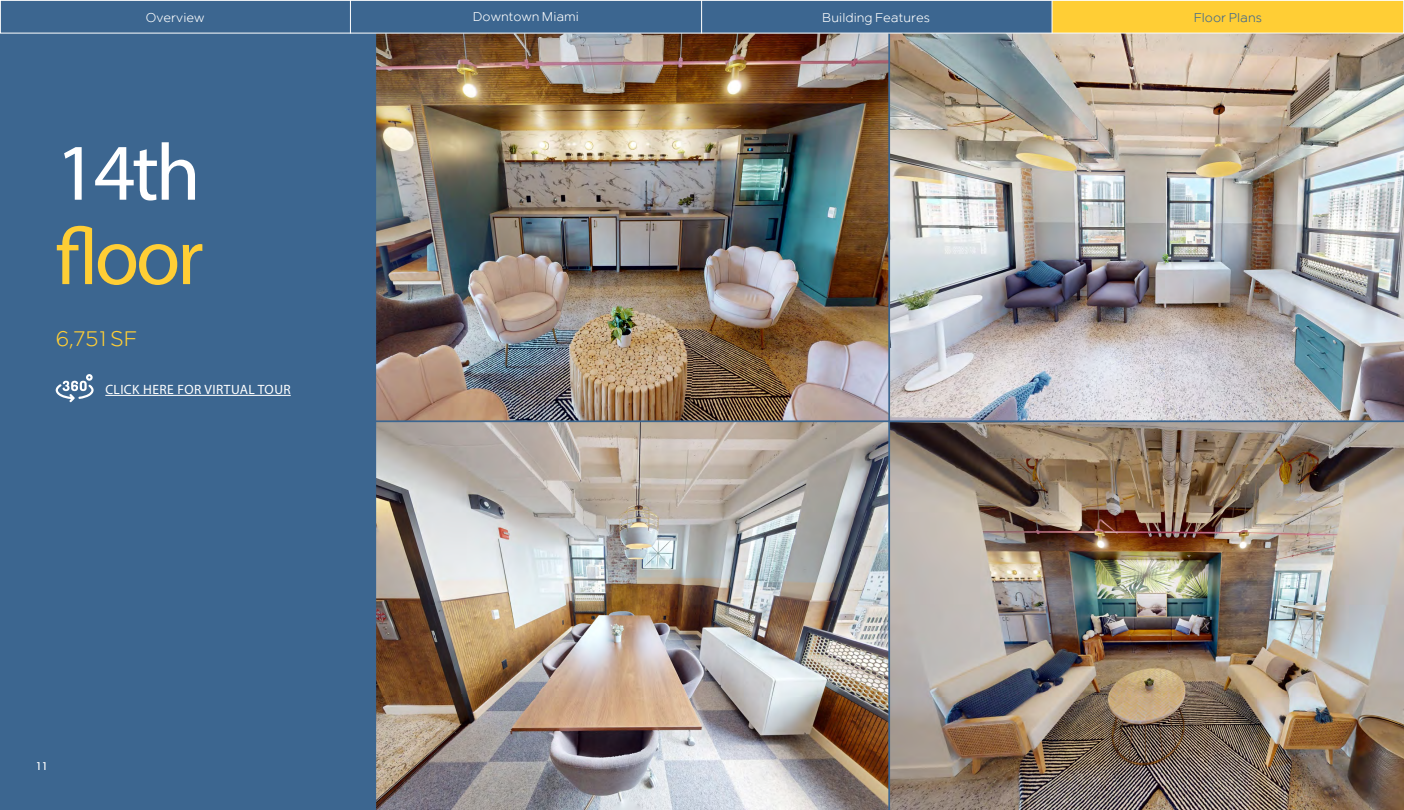
<style>
.page{position:relative;width:1404px;height:810px;background:#3c6690}
.page>*{position:absolute;margin:0;border:0;box-sizing:border-box;transform-origin:0 0}
.t1{font:80.93px "Myriad Pro";color:#ffce35}
.t2{font:80.93px "Myriad Pro";color:#fff}
.t3{font:300 21px "Shvo";color:#ffce35}
.t4{font:13.5px "Myriad Pro";letter-spacing:.03em;color:#fff}
.t5{font:300 12.75px "Shvo";color:#fff}
.t6{font:300 12.75px "Shvo";color:#3c6690}
.t7{font:700 11.25px "Shvo";color:#fff}
</style>
<div class="page">
<svg style="left:56px;top:374px;width:38px;height:28px"></svg>
<hr style="left:105px;top:395px;width:186px;height:1px;background:#fff">
<img style="left:378px;top:35px;width:509px;height:384px">
<img style="left:376px;top:422px;width:513px;height:388px">
<img style="left:889px;top:33px;width:515px;height:388px">
<img style="left:890px;top:422px;width:514px;height:388px">
<div style="left:1052px;top:0;width:351px;height:33px;background:#ffce35"></div>
<hr style="left:350px;top:0;width:1px;height:33px;background:#fff">
<hr style="left:701px;top:0;width:1px;height:33px;background:#fff">
<hr style="left:1052px;top:0;width:1px;height:33px;background:#fff">
<div style="left:0;top:0;width:1404px;height:33px;border:1px solid #fff"></div>
<p class="t5" style="left:146px;top:10px;width:60px">Overview</p>
<p class="t5" style="left:473px;top:9px;width:108px">Downtown Miami</p>
<p class="t5" style="left:822px;top:10px;width:109px">Building Features</p>
<p class="t6" style="left:1194px;top:10px;width:70px">Floor Plans</p>
<h1 class="t2" style="left:56px;top:123px;width:146px">14th</h1>
<h1 class="t1" style="left:56px;top:207px;width:149px">floor</h1>
<h2 class="t3" style="left:56px;top:326px;width:83px">6,751 SF</h2>
<p class="t4" style="left:105px;top:381px;width:187px">CLICK HERE FOR VIRTUAL TOUR</p>
<p class="t7" style="left:36px;top:759px;width:12px">11</p>
</div>
